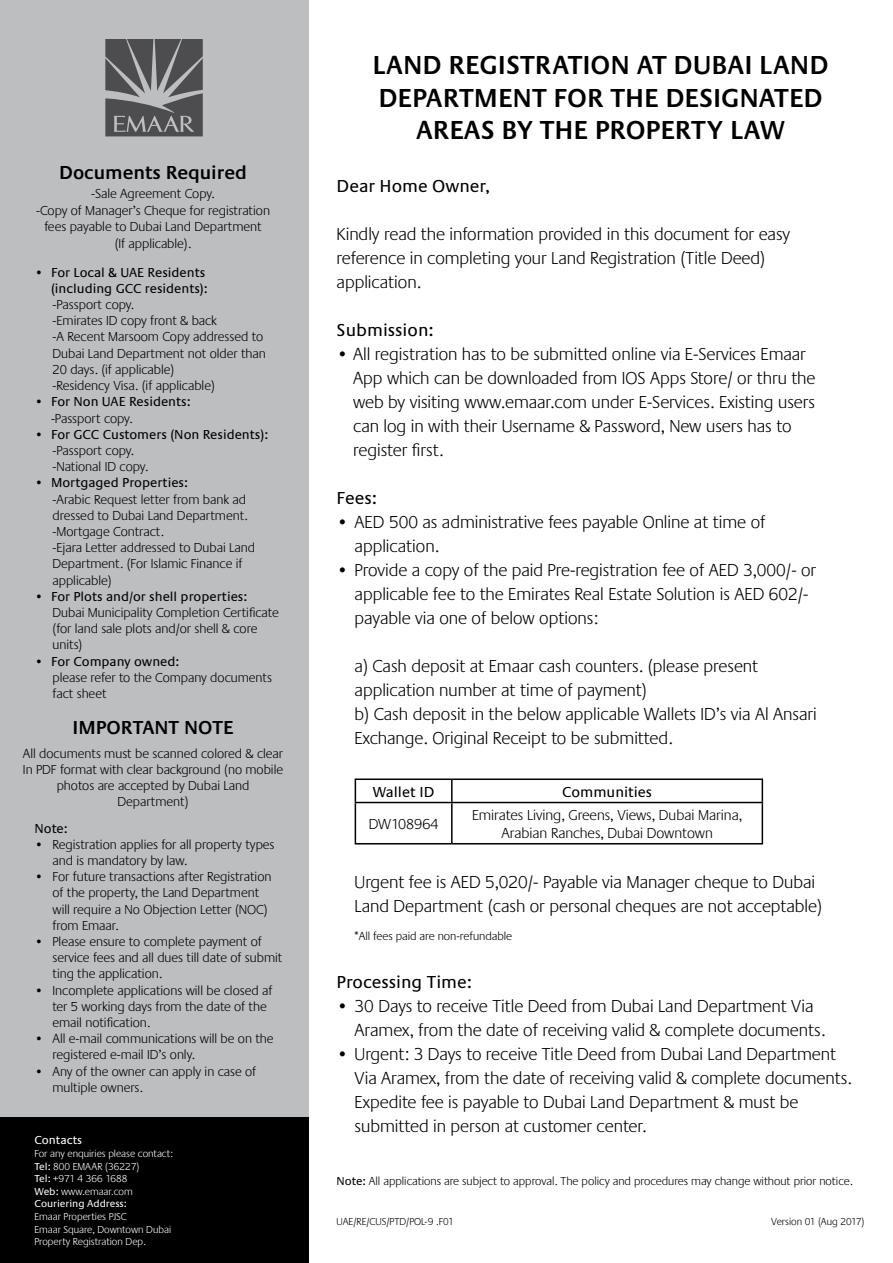
<style>
.page{position:relative;width:893px;height:1263px;background:#fff}
.page>*{position:absolute;margin:0;border:0;box-sizing:border-box;transform-origin:0 0}
.t1{font:600 27px/32.4px "Praxis";color:#000;text-align:center}
.t2{font:600 19.5px "Praxis";color:#000}
.t3{font:300 18px/24px "Praxis";color:#000}
.t4{font:18px "Praxis";color:#000}
.t5{font:300 15px/18px "Praxis";color:#000;text-align:center}
.t6{font:15px "Praxis";color:#000}
.t7{font:300 13.5px/16.2px "Praxis";color:#000}
.t8{font:13.5px/16.2px "Praxis";color:#000;text-align:right}
.t9{font:300 12px "Praxis";color:#000}
.t10{font:12px "Praxis";color:#fff}
.t11{font:300 10.5px/12.6px "Praxis";color:#fff}
.t12{font:300 10.5px "Praxis";color:#000}
.s1{font-weight:300}
.s2{font-weight:400}
</style>
<div class="page">
<div style="left:0;top:0;width:308px;height:1117px;background:#bcbec0"></div>
<div style="left:0;top:1117px;width:308px;height:146px;background:#000"></div>
<svg style="left:105px;top:39px;width:98px;height:97px"></svg>
<hr style="left:355px;top:778px;width:97px;height:2px;background:#000">
<svg style="left:355px;top:780px;width:1px;height:22px"></svg>
<hr style="left:452px;top:778px;width:311px;height:2px;background:#000">
<hr style="left:451px;top:780px;width:2px;height:22px;background:#000">
<svg style="left:762px;top:780px;width:1px;height:22px"></svg>
<hr style="left:355px;top:802px;width:97px;height:1px;background:#000">
<hr style="left:355px;top:803px;width:1px;height:40px;background:#000">
<hr style="left:452px;top:802px;width:311px;height:1px;background:#000">
<hr style="left:451px;top:803px;width:2px;height:40px;background:#000">
<hr style="left:762px;top:803px;width:1px;height:40px;background:#000">
<hr style="left:355px;top:843px;width:97px;height:1px;background:#000">
<hr style="left:452px;top:843px;width:311px;height:1px;background:#000">
<h2 class="t2" style="left:59px;top:162px;width:189px">Documents Required</h2>
<p class="t7" style="left:36px;top:186px;width:235px;text-align:center">-Sale Agreement Copy.<br>-Copy of Manager’s Cheque for registration fees payable to Dubai Land Department<br>(If applicable).</p>
<p class="t8" style="left:35px;top:264px;width:174px"><span class="s1">•</span> For Local &amp; UAE Residents (including GCC residents):</p>
<p class="t7" style="left:53px;top:297px;width:215px">-Passport copy.<br>-Emirates ID copy front &amp; back<br>-A Recent Marsoom Copy addressed to<br>Dubai Land Department not older than<br>20 days. (if applicable)<br>-Residency Visa. (if applicable)</p>
<p class="t8" style="left:35px;top:394px;width:157px">• For Non UAE Residents:</p>
<p class="t7" style="left:51px;top:410px;width:83px">-Passport copy.</p>
<p class="t7" style="left:53px;top:426px;width:217px;text-indent:-18px">• <span class="s2">For GCC Customers (Non Residents): </span>-Passport copy.<br>-National ID copy.</p>
<p class="t7" style="left:53px;top:475px;width:204px;text-indent:-18px">• <span class="s2">Mortgaged Properties:<br></span>-Arabic Request letter from bank ad dressed to Dubai Land Department. -Mortgage Contract.<br>-Ejara Letter addressed to Dubai Land<br>Department. (For Islamic Finance if applicable)</p>
<p class="t7" style="left:53px;top:588px;width:228px;text-indent:-18px">• <span class="s2">For Plots and/or shell properties:<br></span>Dubai Municipality Completion Certificate (for land sale plots and/or shell &amp; core units)</p>
<p class="t7" style="left:53px;top:653px;width:221px;text-indent:-18px">• <span class="s2">For Company owned:<br></span>please refer to the Company documents fact sheet</p>
<h2 class="t2" style="left:73px;top:717px;width:162px">IMPORTANT NOTE</h2>
<p class="t7" style="left:23px;top:745px;width:262px;text-align:center">All documents must be scanned colored &amp; clear In PDF format with clear background (no mobile photos are accepted by Dubai Land Department)</p>
<p class="t8" style="left:34px;top:820px;width:34px">Note:</p>
<p class="t7" style="left:52px;top:837px;width:224px;text-indent:-18px">• Registration applies for all property types and is mandatory by law.</p>
<p class="t7" style="left:52px;top:869px;width:220px;text-indent:-18px">• For future transactions after Registration of the property, the Land Department will require a No Objection Letter (NOC) from Emaar.</p>
<p class="t7" style="left:52px;top:934px;width:231px;text-indent:-18px">• Please ensure to complete payment of service fees and all dues till date of submit ting the application.</p>
<p class="t7" style="left:52px;top:982px;width:221px;text-indent:-18px">• Incomplete applications will be closed af ter 5 working days from the date of the email notification.</p>
<p class="t7" style="left:52px;top:1031px;width:222px;text-indent:-18px">• All e-mail communications will be on the registered e-mail ID’s only.</p>
<p class="t7" style="left:52px;top:1063px;width:205px;text-indent:-18px">• Any of the owner can apply in case of multiple owners.</p>
<p class="t10" style="left:34px;top:1134px;width:49px">Contacts</p>
<p class="t11" style="left:34px;top:1147px;width:140px">For any enquiries please contact:<br><span class="s2">Tel:</span> 800 EMAAR (36227)<br><span class="s2">Tel:</span> +971 4 366 1688<br><span class="s2">Web:</span> www.emaar.com<br><span class="s2">Couriering Address:</span></p>
<p class="t11" style="left:34px;top:1210px;width:138px">Emaar Properties PJSC<br>Emaar Square, Downtown Dubai<br>Property Registration Dep.</p>
<h1 class="t1" style="left:373px;top:49px;width:457px">LAND REGISTRATION AT DUBAI LAND<br>DEPARTMENT FOR THE DESIGNATED<br>AREAS BY THE PROPERTY LAW</h1>
<h3 class="t4" style="left:337px;top:177px;width:155px">Dear Home Owner,</h3>
<h3 class="t3" style="left:337px;top:223px;width:455px">Kindly read the information provided in this document for easy reference in completing your Land Registration (Title Deed) application.</h3>
<h3 class="t4" style="left:337px;top:321px;width:98px">Submission:</h3>
<p class="t3" style="left:353px;top:343px;width:464px;text-indent:-17px">• All registration has to be submitted online via E-Services Emaar App which can be downloaded from IOS Apps Store/ or thru the web by visiting www.emaar.com under E-Services. Existing users can log in with their Username &amp; Password, New users has to register first.</p>
<h3 class="t4" style="left:337px;top:489px;width:41px">Fees:</h3>
<h3 class="t3" style="left:355px;top:511px;width:412px;text-indent:-18px">• AED 500 as administrative fees payable Online at time of application.</h3>
<h3 class="t3" style="left:355px;top:559px;width:463px;text-indent:-18px">• Provide a copy of the paid Pre-registration fee of AED 3,000/- or applicable fee to the Emirates Real Estate Solution is AED 602/- payable via one of below options:</h3>
<h3 class="t3" style="left:355px;top:655px;width:464px">a) Cash deposit at Emaar cash counters. (please present application number at time of payment)<br>b) Cash deposit in the below applicable Wallets ID’s via Al Ansari Exchange. Original Receipt to be submitted.</h3>
<p class="t6" style="left:373px;top:783px;width:63px">Wallet ID</p>
<p class="t6" style="left:562px;top:783px;width:91px">Communities</p>
<p class="t5" style="left:369px;top:815px;width:71px">DW108964</p>
<p class="t5" style="left:472px;top:806px;width:271px">Emirates Living, Greens, Views, Dubai Marina,<br>Arabian Ranches, Dubai Downtown</p>
<h3 class="t3" style="left:355px;top:871px;width:469px">Urgent fee is AED 5,020/- Payable via Manager cheque to Dubai<br>Land Department (cash or personal cheques are not acceptable)</h3>
<p class="t9" style="left:355px;top:929px;width:159px">*All fees paid are non-refundable</p>
<h3 class="t4" style="left:337px;top:973px;width:136px">Processing Time:</h3>
<h3 class="t3" style="left:355px;top:995px;width:472px;text-indent:-18px">• 30 Days to receive Title Deed from Dubai Land Department Via<br>Aramex, from the date of receiving valid &amp; complete documents.</h3>
<h3 class="t3" style="left:355px;top:1043px;width:499px;text-indent:-18px">• Urgent: 3 Days to receive Title Deed from Dubai Land Department Via Aramex, from the date of receiving valid &amp; complete documents.<br>Expedite fee is payable to Dubai Land Department &amp; must be submitted in person at customer center.</h3>
<p class="t9" style="left:337px;top:1174px;width:518px"><span class="s2">Note:</span> All applications are subject to approval. The policy and procedures may change without prior notice.</p>
<p class="t12" style="left:337px;top:1216px;width:119px">UAE/RE/CUS/PTD/POL-9 .F01</p>
<p class="t12" style="left:771px;top:1216px;width:95px">Version 01 (Aug 2017)</p>
</div>
